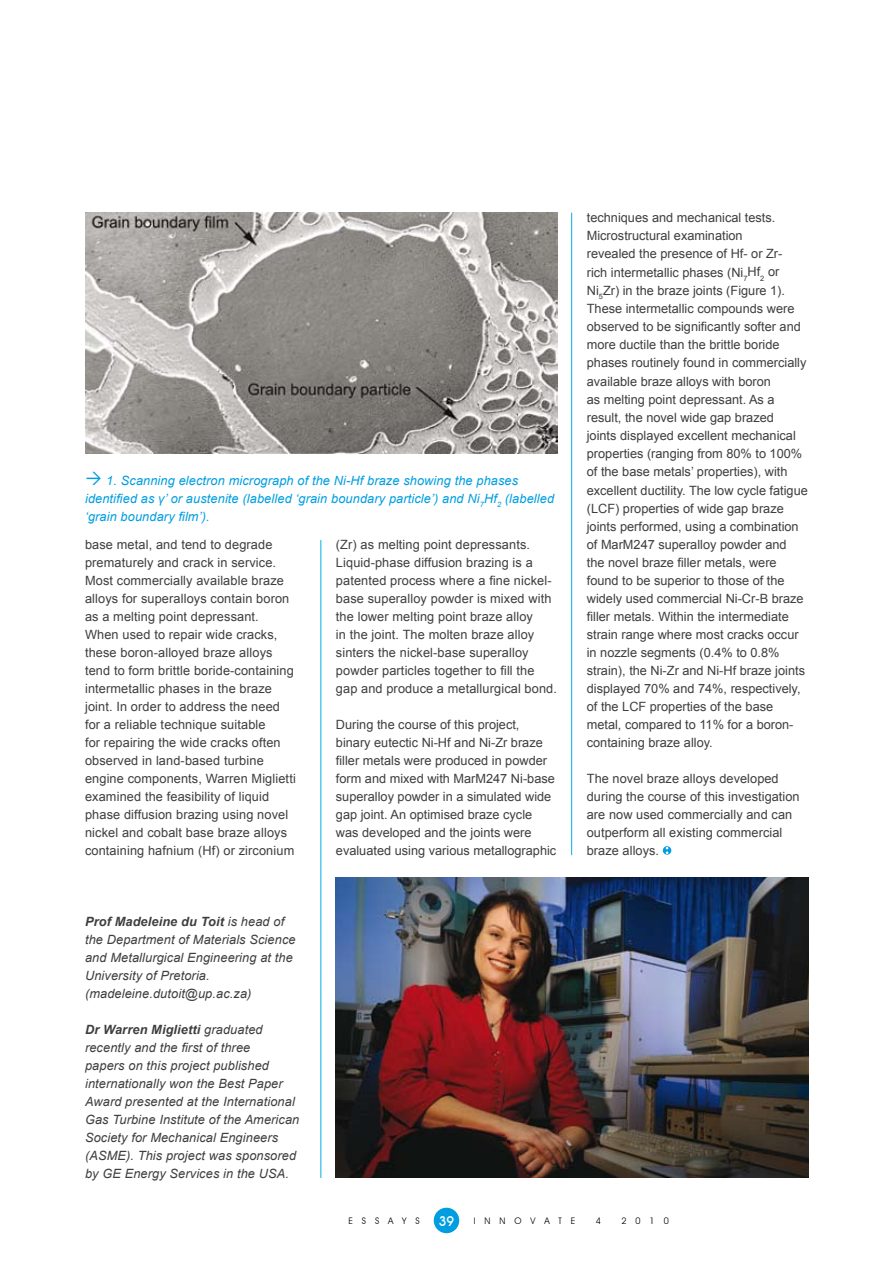
<style>
.page{position:relative;width:893px;height:1263px;background:#fff}
.page>*{position:absolute;margin:0;border:0;box-sizing:border-box;transform-origin:0 0}
.t1{font:500 13.5px "Avant Garde IT Cby BT";color:#fff}
.t2{font:12.75px/18px "Arial";color:#3e3e40}
.t3{font:italic 12.75px/18px "Arial";letter-spacing:.01em;color:#3e3e40}
.t4{font:italic 12.75px/18px "Arial";letter-spacing:.01em;color:#009ee0}
.t5{font:9px "Avant Garde IT Cby BT";letter-spacing:1em;color:#000}
.s1{font-weight:700}
</style>
<div class="page">
<div style="left:434px;top:1208px;width:25px;height:25px;background:#009ee0;border-radius:50%"></div>
<hr style="left:571px;top:213px;width:1px;height:642px;background:#00b1e6">
<hr style="left:320px;top:540px;width:1px;height:638px;background:#00b1e6">
<svg style="left:663px;top:846px;width:8px;height:9px"></svg>
<svg style="left:666px;top:847px;width:2px;height:7px"></svg>
<img style="left:85px;top:213px;width:472px;height:240px">
<img style="left:336px;top:878px;width:473px;height:299px">
<p class="t4" style="left:85px;top:471px;width:471px;text-indent:21px">1. Scanning electron micrograph of the Ni-Hf braze showing the phases identified as γ’ or austenite (labelled ‘grain boundary particle’) and Ni<sub>7</sub>Hf<sub>2</sub> (labelled ‘grain boundary film’).</p>
<p class="t2" style="left:85px;top:536px;width:212px">base metal, and tend to degrade prematurely and crack in service.<br>Most commercially available braze alloys for superalloys contain boron as a melting point depressant.<br>When used to repair wide cracks, these boron-alloyed braze alloys tend to form brittle boride-containing intermetallic phases in the braze joint. In order to address the need for a reliable technique suitable<br>for repairing the wide cracks often observed in land-based turbine engine components, Warren Miglietti examined the feasibility of liquid phase diffusion brazing using novel nickel and cobalt base braze alloys containing hafnium (Hf) or zirconium</p>
<p class="t2" style="left:336px;top:536px;width:223px">(Zr) as melting point depressants.<br>Liquid-phase diffusion brazing is a patented process where a fine nickel&shy;base superalloy powder is mixed with the lower melting point braze alloy<br>in the joint. The molten braze alloy sinters the nickel-base superalloy powder particles together to fill the gap and produce a metallurgical bond.</p>
<p class="t2" style="left:336px;top:716px;width:222px">During the course of this project, binary eutectic Ni-Hf and Ni-Zr braze filler metals were produced in powder form and mixed with MarM247 Ni-base superalloy powder in a simulated wide gap joint. An optimised braze cycle was developed and the joints were evaluated using various metallographic</p>
<p class="t3" style="left:85px;top:912px;width:212px"><span class="s1">Prof Madeleine du Toit</span> is head of the Department of Materials Science and Metallurgical Engineering at the<br>University of Pretoria. (madeleine.dutoit@up.ac.za)</p>
<p class="t3" style="left:85px;top:1020px;width:216px"><span class="s1">Dr Warren Miglietti</span> graduated recently and the first of three<br>papers on this project published internationally won the Best Paper Award presented at the International Gas Turbine Institute of the American Society for Mechanical Engineers (ASME). This project was sponsored by GE Energy Services in the USA.</p>
<p class="t2" style="left:587px;top:209px;width:223px">techniques and mechanical tests.<br>Microstructural examination<br>revealed the presence of Hf- or Zr-<br>rich intermetallic phases (Ni<sub>7</sub>Hf<sub>2</sub> or Ni<sub>5</sub>Zr) in the braze joints (Figure 1).<br>These intermetallic compounds were observed to be significantly softer and more ductile than the brittle boride phases routinely found in commercially available braze alloys with boron<br>as melting point depressant. As a result, the novel wide gap brazed<br>joints displayed excellent mechanical properties (ranging from 80% to 100% of the base metals’ properties), with excellent ductility. The low cycle fatigue (LCF) properties of wide gap braze joints performed, using a combination of MarM247 superalloy powder and<br>the novel braze filler metals, were found to be superior to those of the widely used commercial Ni-Cr-B braze filler metals. Within the intermediate strain range where most cracks occur in nozzle segments (0.4% to 0.8% strain), the Ni-Zr and Ni-Hf braze joints displayed 70% and 74%, respectively, of the LCF properties of the base metal, compared to 11% for a boron&shy;containing braze alloy.</p>
<p class="t2" style="left:587px;top:769px;width:214px">The novel braze alloys developed during the course of this investigation are now used commercially and can outperform all existing commercial braze alloys.</p>
<p class="t5" style="left:348px;top:1215px;width:73px">ESSAYS</p>
<p class="t1" style="left:439px;top:1213px;width:17px">39</p>
<p class="t5" style="left:474px;top:1215px;width:103px">INNOVATE</p>
<p class="t5" style="left:596px;top:1215px;width:7px">4</p>
<p class="t5" style="left:621px;top:1215px;width:49px">2010</p>
</div>
